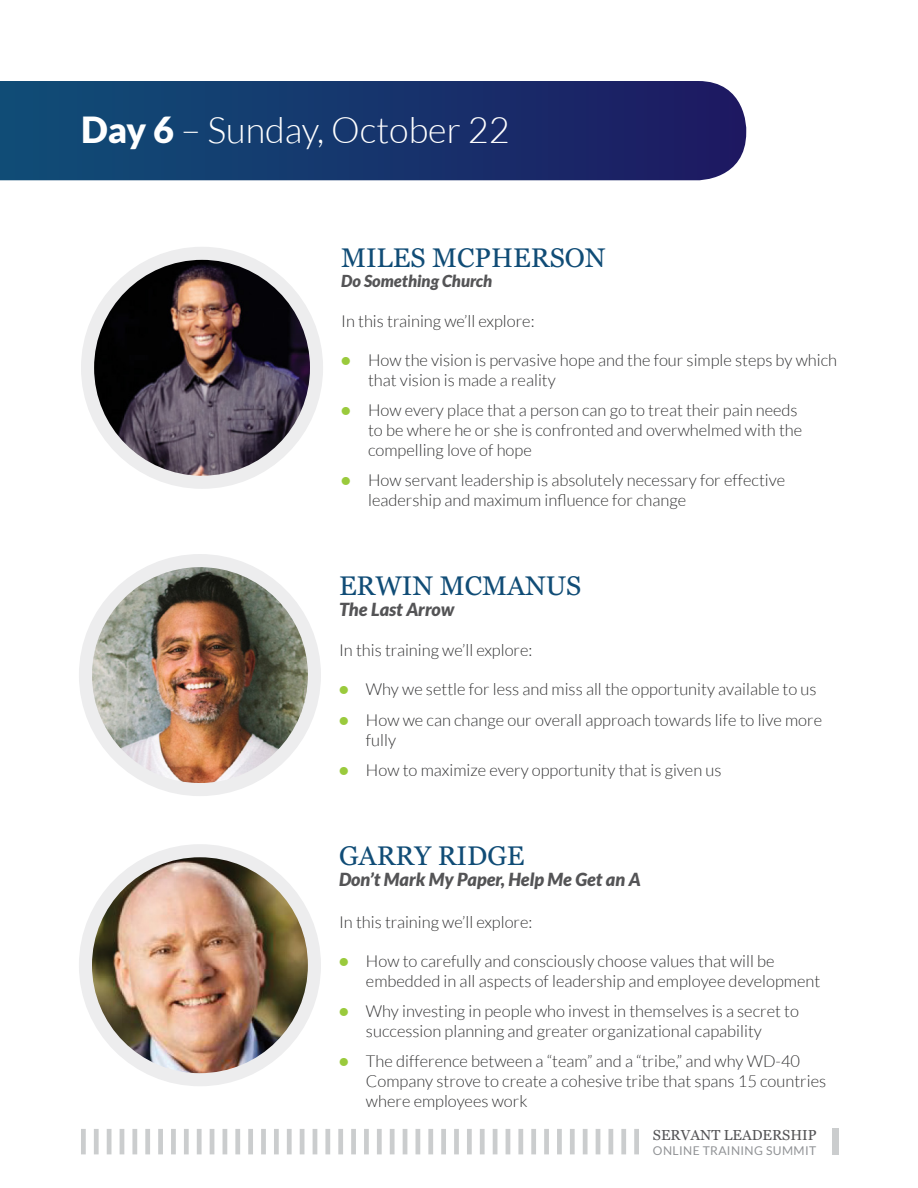
<style>
.page{position:relative;width:918px;height:1188px;background:#fff}
.page>*{position:absolute;margin:0;border:0;box-sizing:border-box;transform-origin:0 0}
.t1{font:300 36px "Lato";color:#fff}
.t2{font:27px "Georgia";color:#104c76}
.t3{font:italic 900 18px "Lato";color:#545456}
.t4{font:300 16.5px/19.8px "Lato";color:#333334}
.t5{font:italic 900 16.5px "Lato";color:#545456}
.t6{font:14.55px "Georgia";color:#545456}
.t7{font:12.15px "Lato";letter-spacing:.03em;color:#919396}
.s1{font-weight:900}
.s2{font-weight:900;color:#9aca3c}
</style>
<div class="page">
<div style="left:832px;top:1129px;width:6px;height:26px;background:#cbcdce"></div>
<div style="left:634px;top:1129px;width:5px;height:25px;background:#cbcdce"></div>
<div style="left:621px;top:1129px;width:5px;height:25px;background:#cbcdce"></div>
<hr style="left:609px;top:1129px;width:4px;height:25px;background:#cbcdce">
<hr style="left:596px;top:1129px;width:4px;height:25px;background:#cbcdce">
<div style="left:583px;top:1129px;width:5px;height:25px;background:#cbcdce"></div>
<div style="left:570px;top:1129px;width:5px;height:25px;background:#cbcdce"></div>
<div style="left:557px;top:1129px;width:5px;height:25px;background:#cbcdce"></div>
<div style="left:544px;top:1129px;width:5px;height:25px;background:#cbcdce"></div>
<div style="left:531px;top:1129px;width:5px;height:25px;background:#cbcdce"></div>
<div style="left:518px;top:1129px;width:5px;height:25px;background:#cbcdce"></div>
<hr style="left:506px;top:1129px;width:4px;height:25px;background:#cbcdce">
<hr style="left:493px;top:1129px;width:4px;height:25px;background:#cbcdce">
<div style="left:480px;top:1129px;width:5px;height:25px;background:#cbcdce"></div>
<div style="left:467px;top:1129px;width:5px;height:25px;background:#cbcdce"></div>
<div style="left:454px;top:1129px;width:5px;height:25px;background:#cbcdce"></div>
<div style="left:441px;top:1129px;width:5px;height:25px;background:#cbcdce"></div>
<div style="left:428px;top:1129px;width:5px;height:25px;background:#cbcdce"></div>
<hr style="left:416px;top:1129px;width:4px;height:25px;background:#cbcdce">
<hr style="left:403px;top:1129px;width:4px;height:25px;background:#cbcdce">
<div style="left:390px;top:1129px;width:5px;height:25px;background:#cbcdce"></div>
<div style="left:377px;top:1129px;width:5px;height:25px;background:#cbcdce"></div>
<div style="left:364px;top:1129px;width:5px;height:25px;background:#cbcdce"></div>
<div style="left:351px;top:1129px;width:5px;height:25px;background:#cbcdce"></div>
<div style="left:338px;top:1129px;width:5px;height:25px;background:#cbcdce"></div>
<div style="left:325px;top:1129px;width:5px;height:25px;background:#cbcdce"></div>
<hr style="left:313px;top:1129px;width:4px;height:25px;background:#cbcdce">
<hr style="left:300px;top:1129px;width:4px;height:25px;background:#cbcdce">
<div style="left:287px;top:1129px;width:5px;height:25px;background:#cbcdce"></div>
<div style="left:274px;top:1129px;width:5px;height:25px;background:#cbcdce"></div>
<div style="left:261px;top:1129px;width:5px;height:25px;background:#cbcdce"></div>
<div style="left:248px;top:1129px;width:5px;height:25px;background:#cbcdce"></div>
<div style="left:235px;top:1129px;width:5px;height:25px;background:#cbcdce"></div>
<hr style="left:223px;top:1129px;width:4px;height:25px;background:#cbcdce">
<hr style="left:210px;top:1129px;width:4px;height:25px;background:#cbcdce">
<div style="left:197px;top:1129px;width:5px;height:25px;background:#cbcdce"></div>
<div style="left:184px;top:1129px;width:5px;height:25px;background:#cbcdce"></div>
<div style="left:171px;top:1129px;width:5px;height:25px;background:#cbcdce"></div>
<div style="left:158px;top:1129px;width:5px;height:25px;background:#cbcdce"></div>
<div style="left:145px;top:1129px;width:5px;height:25px;background:#cbcdce"></div>
<div style="left:132px;top:1129px;width:5px;height:25px;background:#cbcdce"></div>
<hr style="left:120px;top:1129px;width:4px;height:25px;background:#cbcdce">
<hr style="left:107px;top:1129px;width:4px;height:25px;background:#cbcdce">
<div style="left:94px;top:1129px;width:5px;height:25px;background:#cbcdce"></div>
<div style="left:81px;top:1129px;width:5px;height:25px;background:#cbcdce"></div>
<img style="left:88px;top:253px;width:229px;height:229px;border-radius:115px">
<div style="left:81px;top:247px;width:242px;height:242px;border:13px solid #ededee;border-radius:50%"></div>
<svg style="left:0;top:81px;width:746px;height:99px;background:#19366e"></svg>
<img style="left:85px;top:561px;width:229px;height:229px;border-radius:115px">
<div style="left:79px;top:554px;width:242px;height:242px;border:13px solid #ededee;border-radius:50%"></div>
<img style="left:85px;top:851px;width:229px;height:229px;border-radius:115px">
<div style="left:79px;top:844px;width:242px;height:242px;border:13px solid #ededee;border-radius:50%"></div>
<h1 class="t1" style="left:81px;top:111px;width:430px"><span class="s1">Day 6</span> – Sunday, October 22</h1>
<h2 class="t2" style="left:341px;top:238px;width:266px">MILES MCPHERSON</h2>
<p class="t5" style="left:341px;top:271px;width:153px">Do Something Church</p>
<p class="t4" style="left:341px;top:311px;width:195px">In this training we’ll explore:</p>
<p class="t4" style="left:368px;top:350px;width:471px;text-indent:-27px"><span class="s2">•</span> How the vision is pervasive hope and the four simple steps by which that vision is made a reality</p>
<p class="t4" style="left:368px;top:401px;width:436px;text-indent:-27px"><span class="s2">•</span> How every place that a person can go to treat their pain needs to be where he or she is confronted and overwhelmed with the compelling love of hope</p>
<p class="t4" style="left:368px;top:470px;width:419px;text-indent:-27px"><span class="s2">•</span> How servant leadership is absolutely necessary for effective leadership and maximum influence for change</p>
<h2 class="t2" style="left:339px;top:566px;width:244px">ERWIN MCMANUS</h2>
<p class="t3" style="left:339px;top:599px;width:117px">The Last Arrow</p>
<p class="t4" style="left:339px;top:640px;width:195px">In this training we’ll explore:</p>
<p class="t4" style="left:339px;top:680px;width:479px"><span class="s2">•</span> Why we settle for less and miss all the opportunity available to us</p>
<p class="t4" style="left:366px;top:710px;width:458px;text-indent:-27px"><span class="s2">•</span> How we can change our overall approach towards life to live more fully</p>
<p class="t4" style="left:339px;top:760px;width:384px"><span class="s2">•</span> How to maximize every opportunity that is given us</p>
<h2 class="t2" style="left:339px;top:836px;width:187px">GARRY RIDGE</h2>
<p class="t3" style="left:339px;top:869px;width:303px">Don’t Mark My Paper, Help Me Get an A</p>
<p class="t4" style="left:339px;top:912px;width:195px">In this training we’ll explore:</p>
<p class="t4" style="left:366px;top:951px;width:456px;text-indent:-27px"><span class="s2">•</span> How to carefully and consciously choose values that will be embedded in all aspects of leadership and employee development</p>
<p class="t4" style="left:366px;top:1002px;width:435px;text-indent:-27px"><span class="s2">•</span> Why investing in people who invest in themselves is a secret to succession planning and greater organizational capability</p>
<p class="t4" style="left:366px;top:1052px;width:462px;text-indent:-27px"><span class="s2">•</span> The difference between a “team” and a “tribe,” and why WD-40<br>Company strove to create a cohesive tribe that spans 15 countries where employees work</p>
<p class="t6" style="left:653px;top:1124px;width:165px">SERVANT LEADERSHIP</p>
<p class="t7" style="left:653px;top:1144px;width:165px">ONLINE TRAINING SUMMIT</p>
</div>
